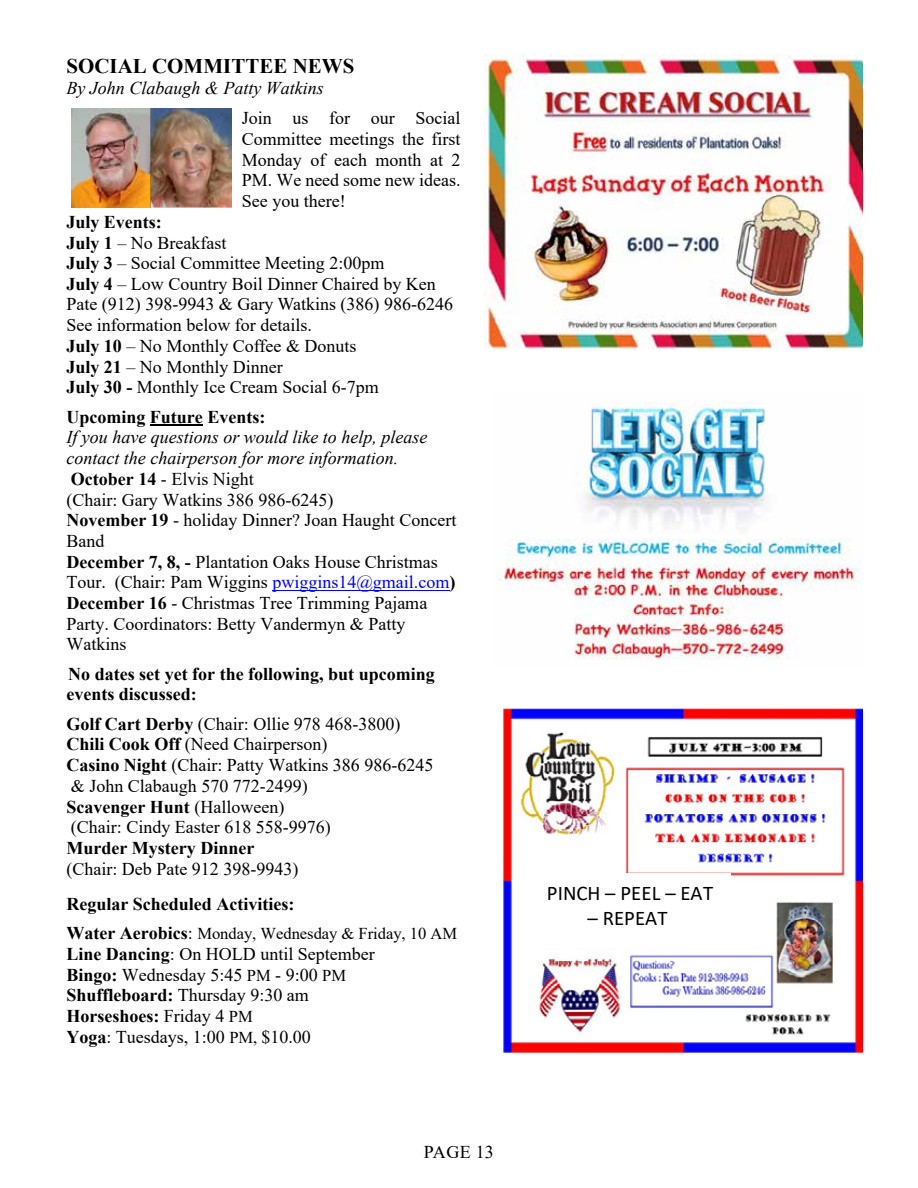
<style>
.page{position:relative;width:918px;height:1188px;background:#fff}
.page>*{position:absolute;margin:0;border:0;box-sizing:border-box;transform-origin:0 0}
.t1{font:20.85px "Calibri";color:#000}
.t2{font:700 20.85px "Times New Roman";letter-spacing:.005em;color:#000}
.t3{font:18px/20.7px "Times New Roman";color:#000}
.t4{font:700 18px/20.5px "Times New Roman";color:#000}
.t5{font:italic 18px "Times New Roman";color:#000}
.t6{font:16.5px "Times New Roman";color:#000}
.s1{font-weight:700}
.s2{font-style:italic}
.s3{color:#00f}
.s4{font-weight:700;font-size:18px}
.s5{font-size:18px}
.s6{font-size:16.5px}
</style>
<div class="page">
<hr style="left:150px;top:425px;width:53px;height:1px;background:#000">
<hr style="left:272px;top:590px;width:177px;height:1px;background:#00f">
<img style="left:71px;top:108px;width:160px;height:100px">
<img style="left:499px;top:400px;width:363px;height:260px">
<img style="left:484px;top:55px;width:379px;height:295px">
<img style="left:502px;top:707px;width:361px;height:346px">
<div style="left:526px;top:874px;width:204px;height:74px;background:#fff"></div>
<p class="t2" style="left:66px;top:51px;width:290px">SOCIAL COMMITTEE NEWS</p>
<p class="t5" style="left:66px;top:76px;width:259px">By John Clabaugh &amp; Patty Watkins</p>
<p class="t3" style="left:242px;top:107px;width:220px;text-align:justify">Join us for our Social Committee meetings the first Monday of each month at 2<br>PM. We need some new ideas.<br>See you there!</p>
<p class="t3" style="left:66px;top:211px;width:388px"><span class="s1">July Events:<br>July 1</span> – No Breakfast<br><span class="s1">July 3</span> – Social Committee Meeting 2:00pm<br><span class="s1">July 4</span> – Low Country Boil Dinner Chaired by Ken Pate (912) 398-9943 &amp; Gary Watkins (386) 986-6246<br>See information below for details.<br><span class="s1">July 10</span> – No Monthly Coffee &amp; Donuts<br><span class="s1">July 21</span> – No Monthly Dinner<br><span class="s1">July 30 -</span> Monthly Ice Cream Social 6-7pm</p>
<p class="t4" style="left:66px;top:406px;width:200px">Upcoming Future Events:</p>
<p class="t3" style="left:66px;top:426px;width:392px"><span class="s2">If you have questions or would like to help, please contact the chairperson for more information.<br></span><span class="s1">October 14</span> - Elvis Night<br>(Chair: Gary Watkins 386 986-6245)<br><span class="s1">November 19</span> - holiday Dinner? Joan Haught Concert Band<br><span class="s1">December 7, 8, -</span> Plantation Oaks House Christmas Tour. (Chair: Pam Wiggins <span class="s3">pwiggins14@gmail.com</span><span class="s1">)<br>December 16</span> - Christmas Tree Trimming Pajama Party. Coordinators: Betty Vandermyn &amp; Patty Watkins</p>
<p class="t4" style="left:66px;top:663px;width:370px">No dates set yet for the following, but upcoming events discussed:</p>
<p class="t3" style="left:66px;top:713px;width:369px"><span class="s1">Golf Cart Derby</span> (Chair: Ollie 978 468-3800)<br><span class="s1">Chili Cook Off</span> (Need Chairperson)<br><span class="s1">Casino Night</span> (Chair: Patty Watkins 386 986-6245 &amp; John Clabaugh 570 772-2499)<br><span class="s1">Scavenger Hunt</span> (Halloween)<br>(Chair: Cindy Easter 618 558-9976)</p>
<p class="t4" style="left:66px;top:837px;width:189px">Murder Mystery Dinner</p>
<p class="t3" style="left:66px;top:858px;width:233px">(Chair: Deb Pate 912 398-9943)</p>
<p class="t4" style="left:66px;top:893px;width:229px">Regular Scheduled Activities:</p>
<p class="t6" style="left:66px;top:922px;width:392px"><span class="s4">Water Aerobics</span><span class="s5">:</span> Monday, Wednesday &amp; Friday, 10 AM</p>
<p class="t3" style="left:66px;top:943px;width:310px"><span class="s1">Line Dancing</span>: On HOLD until September<br><span class="s1">Bingo:</span> Wednesday 5:45 <span class="s6">PM</span> - 9:00 <span class="s6">PM<br></span><span class="s1">Shuffleboard:</span> Thursday 9:30 am<br><span class="s1">Horseshoes:</span> Friday 4 <span class="s6">PM<br></span><span class="s1">Yoga</span>: Tuesdays, 1:00 <span class="s6">PM,</span> $10.00</p>
<p class="t3" style="left:424px;top:1141px;width:72px">PAGE 13</p>
<p class="t1" style="left:547px;top:878px;width:168px">PINCH – PEEL – EAT</p>
<p class="t1" style="left:588px;top:904px;width:82px">– REPEAT</p>
</div>
